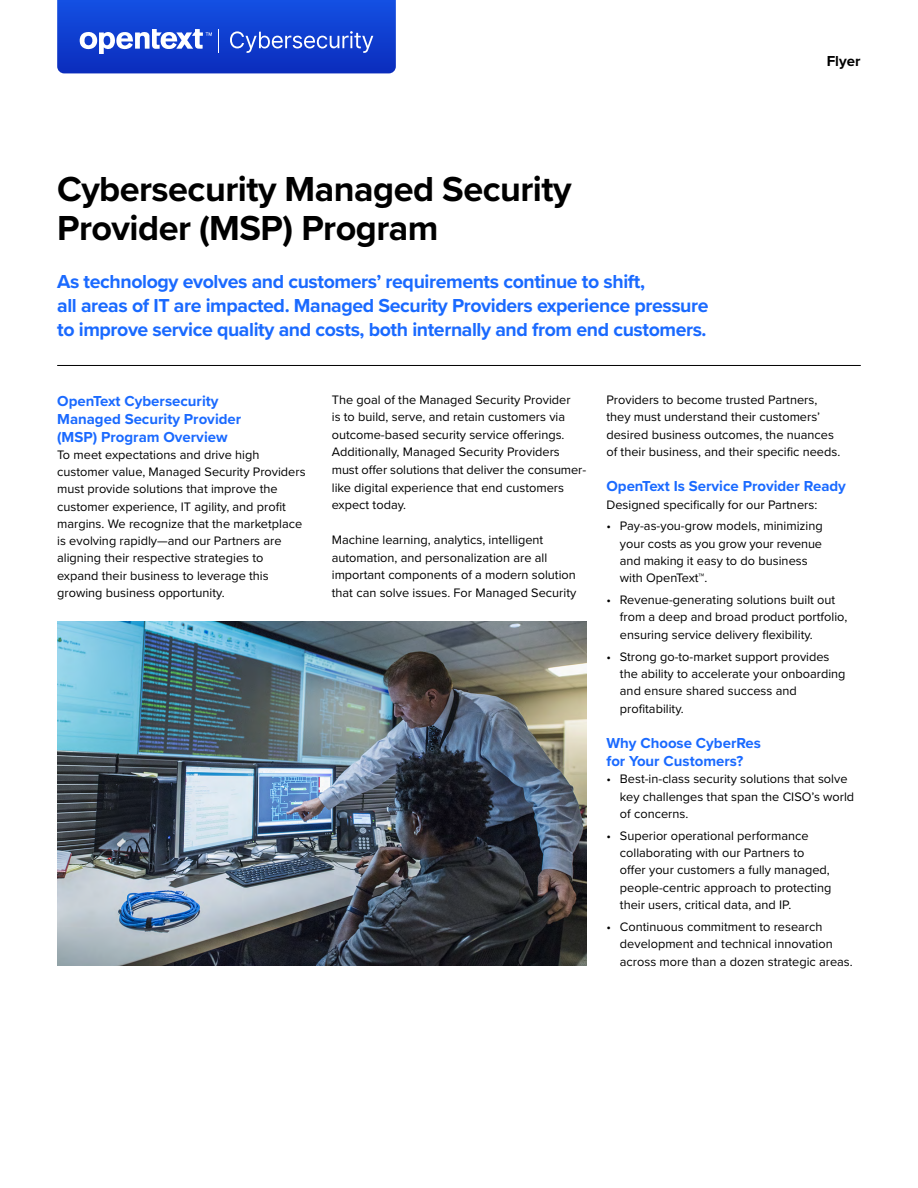
<style>
.page{position:relative;width:918px;height:1188px;background:#fff}
.page>*{position:absolute;margin:0;border:0;box-sizing:border-box;transform-origin:0 0}
.t1{font:700 36px/39px "Proxima Nova";letter-spacing:-.015em;color:#000}
.Intro_13_16_Purple{font:700 19.5px/24px "Proxima Nova";letter-spacing:-.02em;color:#1a6aff}
.Header_b_Level1{font:700 15px/18px "Proxima Nova";color:#1a6aff}
.Asset_Type{font:700 15px "Proxima Nova";color:#000}
.Body_c_8_5_11_5{font:12.75px/17.2px "Proxima Nova";color:#000}
</style>
<div class="page">
<img style="left:57px;top:621px;width:529px;height:345px">
<svg style="left:57px;top:0;width:339px;height:73px;background:#234ed3"></svg>
<hr style="left:57px;top:365px;width:804px;height:1px;background:#000">
<h1 class="t1" style="left:57px;top:169px;width:516px">Cybersecurity Managed Security<br>Provider (MSP) Program</h1>
<p class="Intro_13_16_Purple" style="left:57px;top:269px;width:653px">As technology evolves and customers’ requirements continue to shift,<br>all areas of IT are impacted. Managed Security Providers experience pressure to improve service quality and costs, both internally and from end customers.</p>
<p class="Asset_Type" style="left:827px;top:50px;width:35px">Flyer</p>
<p class="Header_b_Level1" style="left:57px;top:391px;width:186px">OpenText Cybersecurity<br>Managed Security Provider (MSP) Program Overview</p>
<p class="Body_c_8_5_11_5" style="left:57px;top:446px;width:250px">To meet expectations and drive high customer value, Managed Security Providers must provide solutions that improve the customer experience, IT agility, and profit margins. We recognize that the marketplace is evolving rapidly—and our Partners are aligning their respective strategies to expand their business to leverage this growing business opportunity.</p>
<p class="Body_c_8_5_11_5" style="left:332px;top:390px;width:256px">The goal of the Managed Security Provider<br>is to build, serve, and retain customers via outcome-based security service offerings.<br>Additionally, Managed Security Providers must offer solutions that deliver the consumer&shy;like digital experience that end customers expect today.</p>
<p class="Body_c_8_5_11_5" style="left:332px;top:530px;width:246px">Machine learning, analytics, intelligent automation, and personalization are all important components of a modern solution that can solve issues. For Managed Security</p>
<p class="Body_c_8_5_11_5" style="left:606px;top:391px;width:235px">Providers to become trusted Partners, they must understand their customers’ desired business outcomes, the nuances of their business, and their specific needs.</p>
<p class="Header_b_Level1" style="left:606px;top:477px;width:241px">OpenText Is Service Provider Ready</p>
<p class="Body_c_8_5_11_5" style="left:606px;top:495px;width:212px">Designed specifically for our Partners:</p>
<p class="Body_c_8_5_11_5" style="left:620px;top:517px;width:204px;text-indent:-14px">• Pay-as-you-grow models, minimizing your costs as you grow your revenue and making it easy to do business with OpenText™.</p>
<p class="Body_c_8_5_11_5" style="left:620px;top:591px;width:229px;text-indent:-14px">• Revenue-generating solutions built out from a deep and broad product portfolio, ensuring service delivery flexibility.</p>
<p class="Body_c_8_5_11_5" style="left:620px;top:647px;width:227px;text-indent:-14px">• Strong go-to-market support provides the ability to accelerate your onboarding and ensure shared success and profitability.</p>
<p class="Header_b_Level1" style="left:606px;top:734px;width:156px">Why Choose CyberRes for Your Customers?</p>
<p class="Body_c_8_5_11_5" style="left:620px;top:770px;width:236px;text-indent:-14px">• Best-in-class security solutions that solve key challenges that span the CISO’s world of concerns.</p>
<p class="Body_c_8_5_11_5" style="left:620px;top:826px;width:213px;text-indent:-14px">• Superior operational performance collaborating with our Partners to offer your customers a fully managed, people-centric approach to protecting their users, critical data, and IP.</p>
<p class="Body_c_8_5_11_5" style="left:620px;top:917px;width:234px;text-indent:-14px">• Continuous commitment to research development and technical innovation across more than a dozen strategic areas.</p>
</div>
